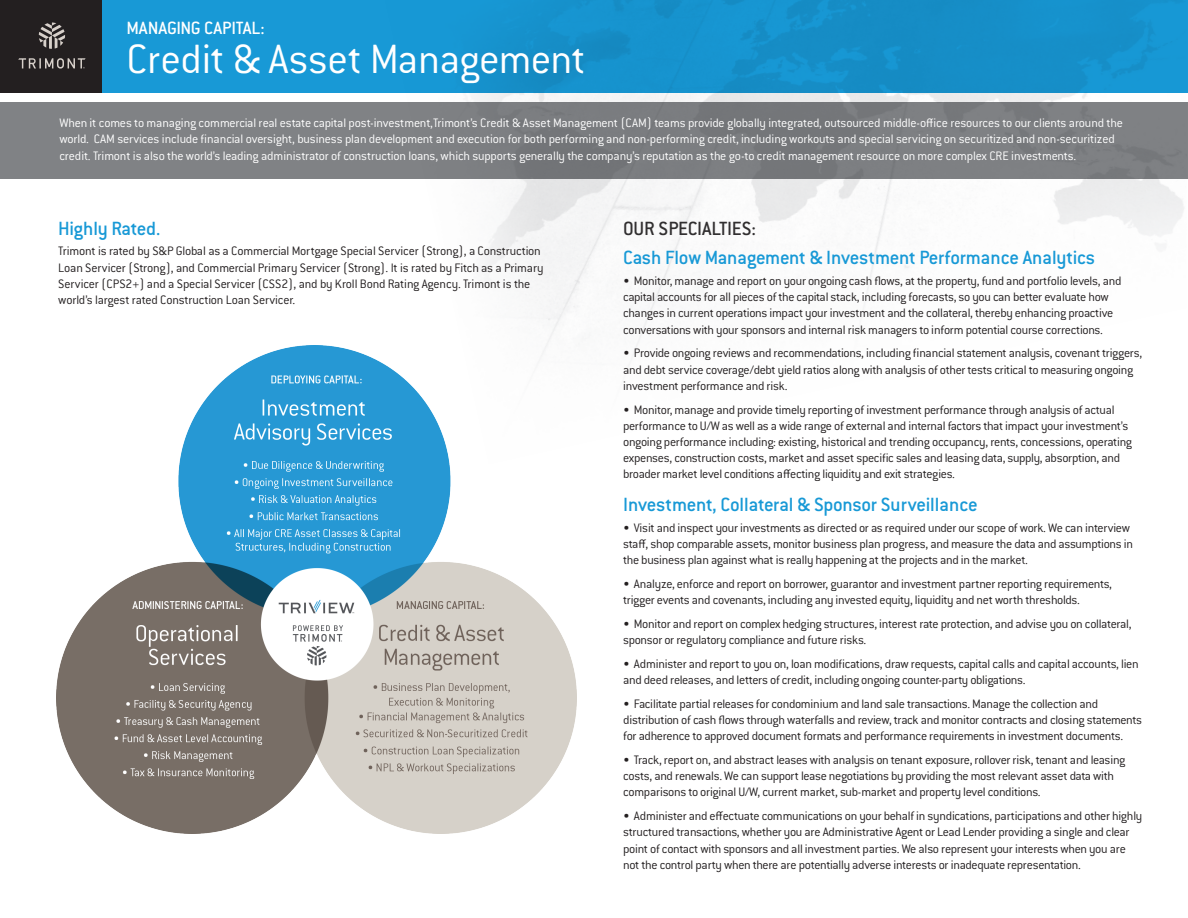
<style>
.page{position:relative;width:1188px;height:918px;background:#fff}
.page>*{position:absolute;margin:0;border:0;box-sizing:border-box;transform-origin:0 0}
.t1{font:300 45px "Conduit ITC Std";letter-spacing:-.015em;color:#fff}
.t2{font:500 21px "Conduit ITC Std";letter-spacing:-.015em;color:#1899d6}
.t3{font:500 21px "Conduit ITC Std";letter-spacing:-.01em;color:#312f30}
.t4{font:500 19.5px "Conduit ITC Std";letter-spacing:-.01em;color:#fff}
.t5{font:300 13.5px/16.2px "Conduit ITC Std";letter-spacing:-.025em;color:#231f20}
.t6{font:300 13.5px/16.2px "Conduit ITC Std";letter-spacing:-.015em;color:#fff}
</style>
<div class="page">
<img style="left:378px;top:93px;width:810px;height:262px">
<div style="left:0;top:0;width:1188px;height:93px;background:#1794cf"></div>
<div style="left:0;top:0;width:102px;height:93px;background:#231f20"></div>
<svg style="left:18px;top:22px;width:68px;height:47px"></svg>
<div style="left:0;top:102px;width:1188px;height:76px;background:#808285"></div>
<img style="left:57px;top:345px;width:520px;height:489px">
<h3 class="t4" style="left:126px;top:16px;width:140px">MANAGING CAPITAL:</h3>
<h1 class="t1" style="left:126px;top:32px;width:461px">Credit &amp; Asset Management</h1>
<p class="t6" style="left:59px;top:115px;width:1065px">When it comes to managing commercial real estate capital post-investment,Trimont’s Credit &amp; Asset Management (CAM) teams provide globally integrated, outsourced middle-office resources to our clients around the world. CAM services include financial oversight, business plan development and execution for both performing and non-performing credit, including workouts and special servicing on securitized and non-securitized credit. Trimont is also the world’s leading administrator of construction loans, which supports generally the company’s reputation as the go-to credit management resource on more complex CRE investments.</p>
<h2 class="t2" style="left:58px;top:215px;width:104px">Highly Rated.</h2>
<p class="t5" style="left:58px;top:243px;width:487px">Trimont is rated by S&amp;P Global as a Commercial Mortgage Special Servicer (Strong), a Construction Loan Servicer (Strong), and Commercial Primary Servicer (Strong). It is rated by Fitch as a Primary Servicer (CPS2+) and a Special Servicer (CSS2), and by Kroll Bond Rating Agency. Trimont is the world’s largest rated Construction Loan Servicer.</p>
<h2 class="t3" style="left:623px;top:215px;width:134px">OUR SPECIALTIES:</h2>
<h2 class="t2" style="left:623px;top:245px;width:473px">Cash Flow Management &amp; Investment Performance Analytics</h2>
<p class="t5" style="left:623px;top:272px;width:500px">• Monitor, manage and report on your ongoing cash flows, at the property, fund and portfolio levels, and capital accounts for all pieces of the capital stack, including forecasts, so you can better evaluate how changes in current operations impact your investment and the collateral, thereby enhancing proactive conversations with your sponsors and internal risk managers to inform potential course corrections.</p>
<p class="t5" style="left:623px;top:345px;width:521px">• Provide ongoing reviews and recommendations, including financial statement analysis, covenant triggers, and debt service coverage/debt yield ratios along with analysis of other tests critical to measuring ongoing investment performance and risk.</p>
<p class="t5" style="left:623px;top:401px;width:510px">• Monitor, manage and provide timely reporting of investment performance through analysis of actual performance to U/W as well as a wide range of external and internal factors that impact your investment’s ongoing performance including: existing, historical and trending occupancy, rents, concessions, operating expenses, construction costs, market and asset specific sales and leasing data, supply, absorption, and broader market level conditions affecting liquidity and exit strategies.</p>
<h2 class="t2" style="left:623px;top:492px;width:356px">Investment, Collateral &amp; Sponsor Surveillance</h2>
<p class="t5" style="left:623px;top:519px;width:511px">• Visit and inspect your investments as directed or as required under our scope of work. We can interview staff, shop comparable assets, monitor business plan progress, and measure the data and assumptions in the business plan against what is really happening at the projects and in the market.</p>
<p class="t5" style="left:623px;top:575px;width:490px">• Analyze, enforce and report on borrower, guarantor and investment partner reporting requirements, trigger events and covenants, including any invested equity, liquidity and net worth thresholds.</p>
<p class="t5" style="left:623px;top:615px;width:510px">• Monitor and report on complex hedging structures, interest rate protection, and advise you on collateral, sponsor or regulatory compliance and future risks.</p>
<p class="t5" style="left:623px;top:655px;width:517px">• Administer and report to you on, loan modifications, draw requests, capital calls and capital accounts, lien and deed releases, and letters of credit, including ongoing counter-party obligations.</p>
<p class="t5" style="left:623px;top:695px;width:520px">• Facilitate partial releases for condominium and land sale transactions. Manage the collection and distribution of cash flows through waterfalls and review, track and monitor contracts and closing statements for adherence to approved document formats and performance requirements in investment documents.</p>
<p class="t5" style="left:623px;top:751px;width:504px">• Track, report on, and abstract leases with analysis on tenant exposure, rollover risk, tenant and leasing costs, and renewals. We can support lease negotiations by providing the most relevant asset data with comparisons to original U/W, current market, sub-market and property level conditions.</p>
<p class="t5" style="left:623px;top:807px;width:521px">• Administer and effectuate communications on your behalf in syndications, participations and other highly structured transactions, whether you are Administrative Agent or Lead Lender providing a single and clear point of contact with sponsors and all investment parties. We also represent your interests when you are not the control party when there are potentially adverse interests or inadequate representation.</p>
</div>
